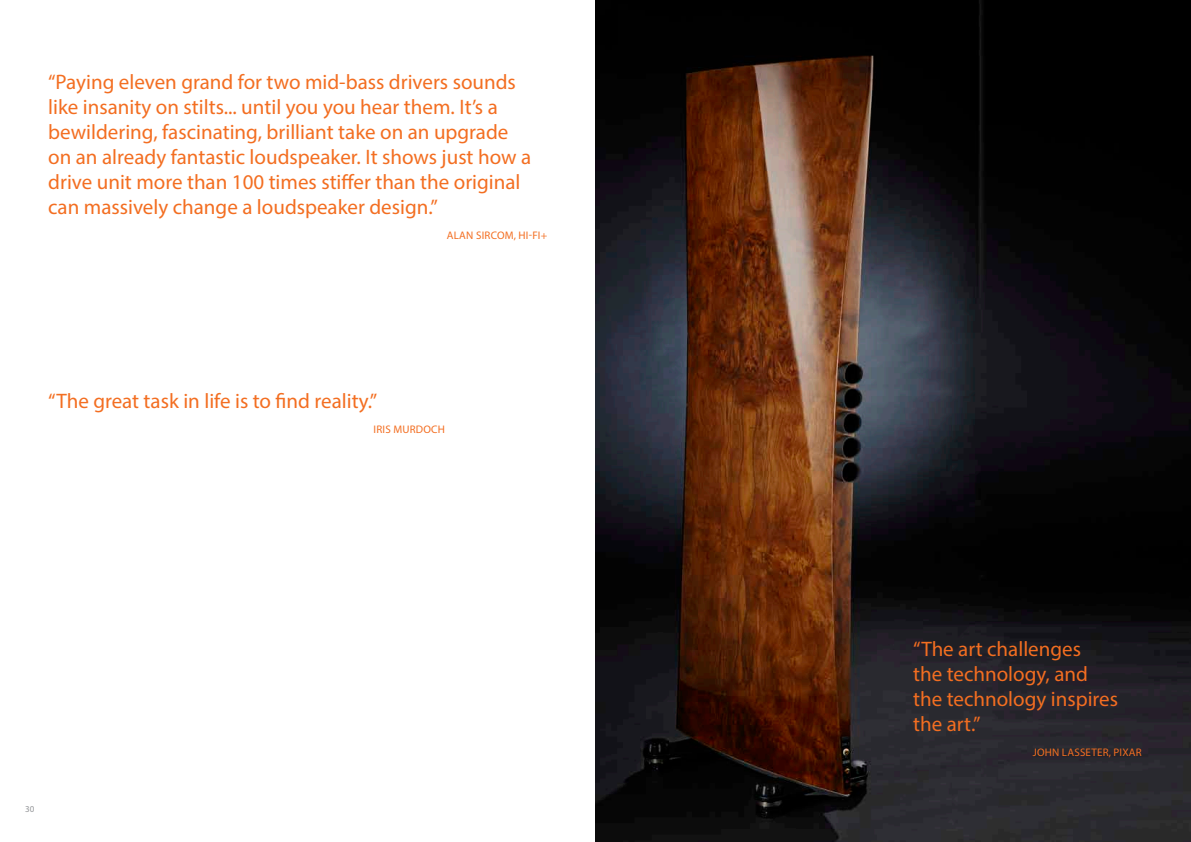
<style>
.page{position:relative;width:1191px;height:842px;background:#fff}
.page>*{position:absolute;margin:0;border:0;box-sizing:border-box;transform-origin:0 0}
.t1{font:21px/25px "Myriad Pro";color:#f36e21}
.t2{font:11px "Myriad Pro";letter-spacing:.02em;color:#f36e21}
.t3{font:9px "Myriad Pro";color:#939598}
</style>
<div class="page">
<img style="left:595px;top:0;width:596px;height:842px">
<p class="t1" style="left:48px;top:70px;width:484px">“Paying eleven grand for two mid-bass drivers sounds like insanity on stilts... until you you hear them. It’s a bewildering, fascinating, brilliant take on an upgrade on an already fantastic loudspeaker. It shows just how a drive unit more than 100 times stiffer than the original can massively change a loudspeaker design.”</p>
<p class="t2" style="left:447px;top:229px;width:102px">ALAN SIRCOM, HI-FI+</p>
<p class="t1" style="left:48px;top:388px;width:331px">“The great task in life is to find reality.”</p>
<p class="t2" style="left:373px;top:422px;width:73px">IRIS MURDOCH</p>
<p class="t3" style="left:25px;top:803px;width:11px">30</p>
<p class="t1" style="left:913px;top:636px;width:206px">“The art challenges<br>the technology, and the technology inspires the art.”</p>
<p class="t2" style="left:1032px;top:746px;width:110px">JOHN LASSETER, PIXAR</p>
</div>
